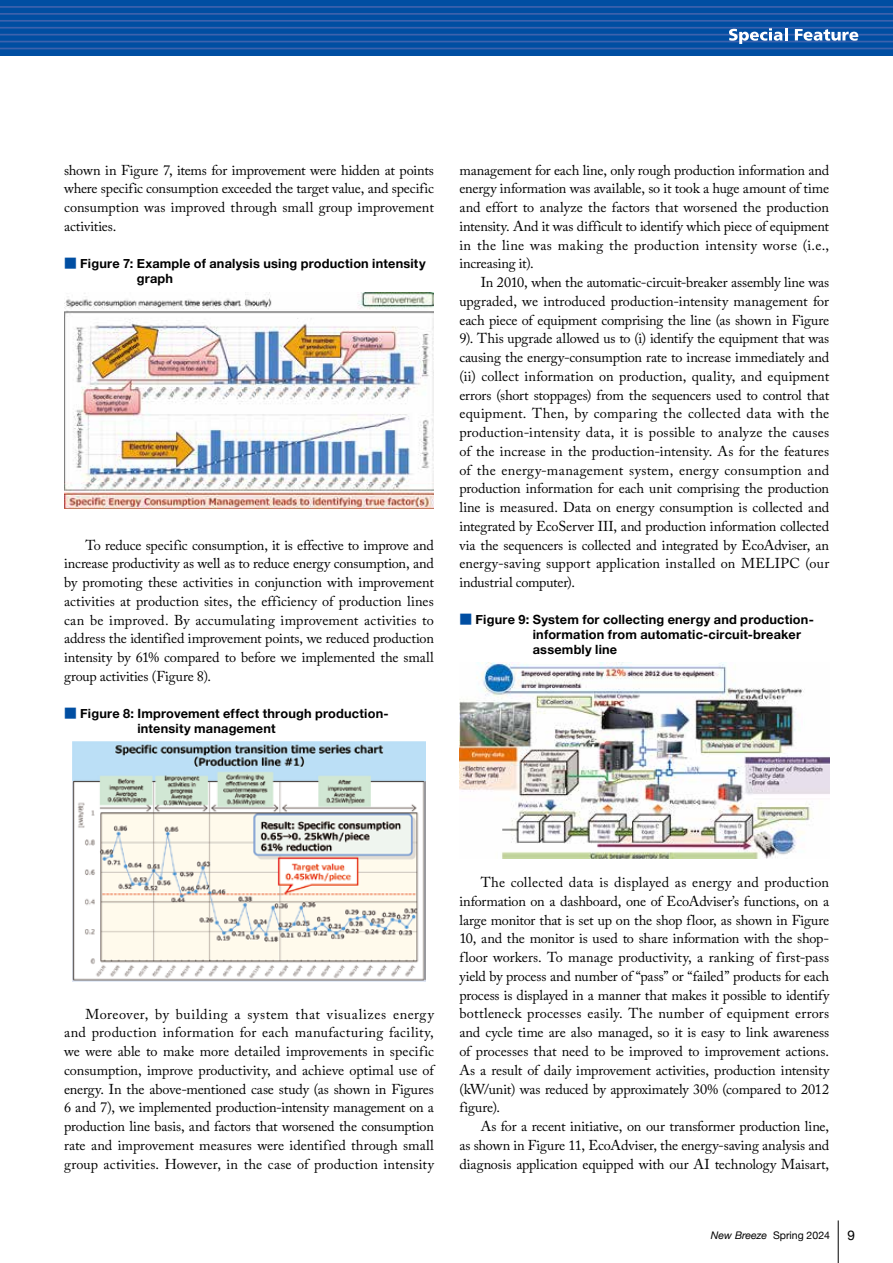
<style>
.page{position:relative;width:893px;height:1263px;background:#fff}
.page>*{position:absolute;margin:0;border:0;box-sizing:border-box;transform-origin:0 0}
.t1{font:14.25px/18.8px "Adobe Caslon Pro";color:#000;text-align:justify}
.t2{font:13.5px "Helvetica Neue";color:#000}
.t3{font:700 12.75px/15px "Helvetica Neue";letter-spacing:.015em;color:#000}
.t4{font:10.5px "Helvetica Neue";color:#000}
.s1{font-family:"Shin Go Pro";font-weight:400;color:#004ea2}
.s2{font-style:italic}
</style>
<div class="page">
<img style="left:64px;top:292px;width:370px;height:217px">
<img style="left:72px;top:741px;width:354px;height:241px">
<img style="left:459px;top:662px;width:370px;height:196px">
<hr style="left:838px;top:1220px;width:1px;height:43px;background:#000">
<div style="left:0;top:0;width:893px;height:55px;background:#004ea2"></div>
<hr style="left:0;top:6px;width:893px;height:2px;background:#3d62ad">
<hr style="left:0;top:13px;width:893px;height:2px;background:#3d62ad">
<hr style="left:0;top:20px;width:893px;height:2px;background:#3d62ad">
<hr style="left:0;top:27px;width:893px;height:2px;background:#3d62ad">
<hr style="left:0;top:34px;width:893px;height:1px;background:#3d62ad">
<hr style="left:0;top:41px;width:893px;height:1px;background:#3d62ad">
<hr style="left:0;top:48px;width:893px;height:1px;background:#3d62ad">
<svg style="left:729px;top:28px;width:59px;height:16px"></svg>
<svg style="left:795px;top:29px;width:63px;height:12px"></svg>
<p class="t1" style="left:64px;top:160px;width:371px">shown in Figure 7, items for improvement were hidden at points where specific consumption exceeded the target value, and specific consumption was improved through small group improvement activities.</p>
<p class="t3" style="left:137px;top:256px;width:290px;text-indent:-73px"><span class="s1">■</span> Figure 7: Example of analysis using production intensity graph</p>
<p class="t1" style="left:64px;top:535px;width:371px;text-indent:21px">To reduce specific consumption, it is effective to improve and increase productivity as well as to reduce energy consumption, and by promoting these activities in conjunction with improvement activities at production sites, the efficiency of production lines can be improved. By accumulating improvement activities to address the identified improvement points, we reduced production intensity by 61% compared to before we implemented the small group activities (Figure 8).</p>
<p class="t3" style="left:137px;top:706px;width:253px;text-indent:-73px"><span class="s1">■</span> Figure 8: Improvement effect through production&shy;intensity management</p>
<p class="t1" style="left:459px;top:160px;width:371px">management for each line, only rough production information and energy information was available, so it took a huge amount of time and effort to analyze the factors that worsened the production intensity. And it was difficult to identify which piece of equipment in the line was making the production intensity worse (i.e., increasing it).</p>
<p class="t1" style="left:459px;top:273px;width:371px;text-indent:21px">In 2010, when the automatic-circuit-breaker assembly line was upgraded, we introduced production-intensity management for each piece of equipment comprising the line (as shown in Figure 9). This upgrade allowed us to (i) identify the equipment that was causing the energy-consumption rate to increase immediately and (ii) collect information on production, quality, and equipment errors (short stoppages) from the sequencers used to control that equipment. Then, by comparing the collected data with the production-intensity data, it is possible to analyze the causes of the increase in the production-intensity. As for the features of the energy-management system, energy consumption and production information for each unit comprising the production line is measured. Data on energy consumption is collected and integrated by EcoServer III, and production information collected via the sequencers is collected and integrated by EcoAdviser, an energy-saving support application installed on MELIPC (our industrial computer).</p>
<p class="t3" style="left:533px;top:612px;width:283px;text-indent:-73px"><span class="s1">■</span> Figure 9: System for collecting energy and production&shy;information from automatic-circuit-breaker assembly line</p>
<p class="t1" style="left:64px;top:1004px;width:371px;text-indent:21px">Moreover, by building a system that visualizes energy and production information for each manufacturing facility, we were able to make more detailed improvements in specific consumption, improve productivity, and achieve optimal use of energy. In the above-mentioned case study (as shown in Figures 6 and 7), we implemented production-intensity management on a production line basis, and factors that worsened the consumption rate and improvement measures were identified through small group activities. However, in the case of production intensity</p>
<p class="t1" style="left:459px;top:873px;width:371px;text-indent:21px">The collected data is displayed as energy and production information on a dashboard, one of EcoAdviser’s functions, on a large monitor that is set up on the shop floor, as shown in Figure 10, and the monitor is used to share information with the shop&shy;floor workers. To manage productivity, a ranking of first-pass yield by process and number of “pass” or “failed” products for each process is displayed in a manner that makes it possible to identify bottleneck processes easily. The number of equipment errors and cycle time are also managed, so it is easy to link awareness of processes that need to be improved to improvement actions.<br>As a result of daily improvement activities, production intensity (kW/unit) was reduced by approximately 30% (compared to 2012 figure).</p>
<p class="t1" style="left:459px;top:1117px;width:371px;text-indent:21px">As for a recent initiative, on our transformer production line, as shown in Figure 11, EcoAdviser, the energy-saving analysis and diagnosis application equipped with our AI technology Maisart,</p>
<p class="t4" style="left:711px;top:1227px;width:121px"><span class="s2">New Breeze</span> Spring 2024</p>
<p class="t2" style="left:847px;top:1225px;width:9px">9</p>
</div>
